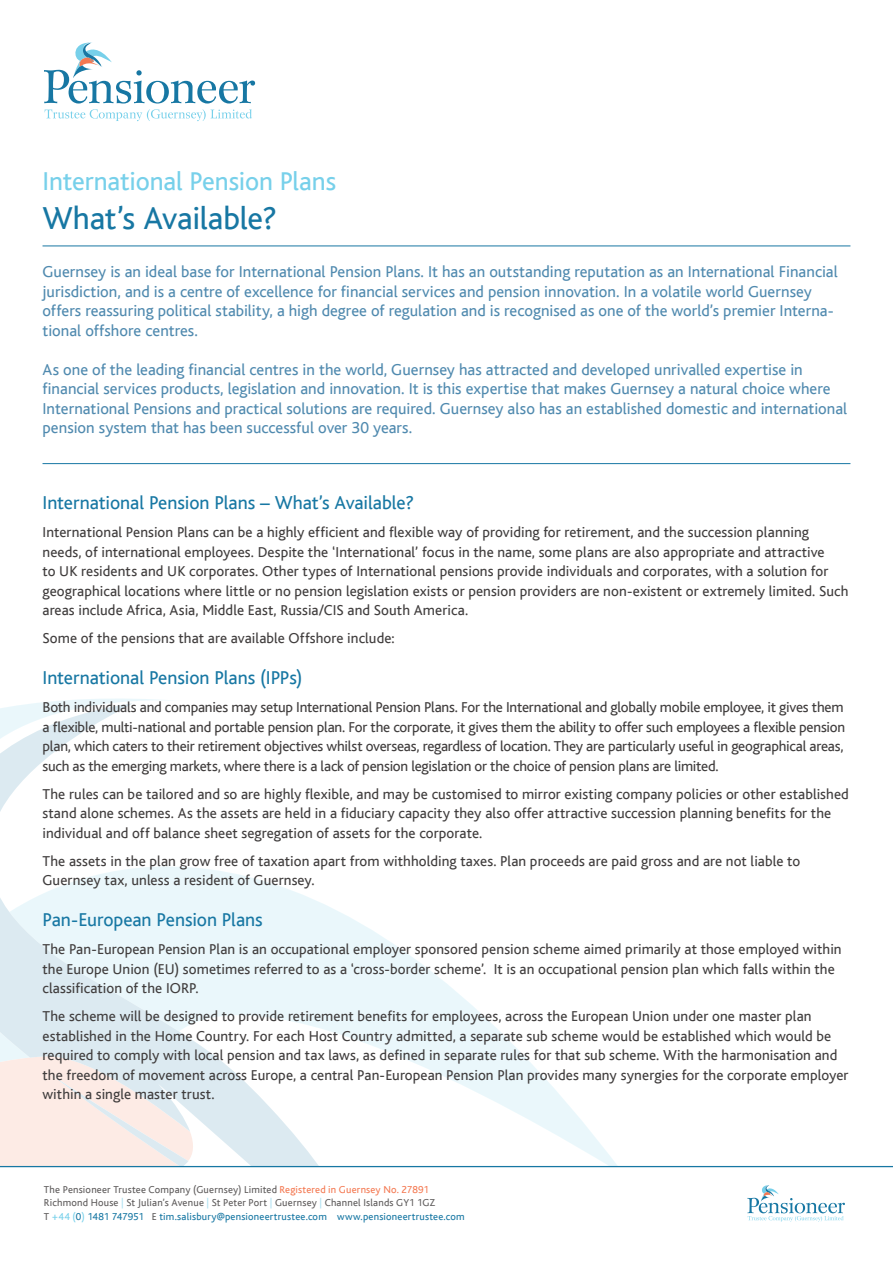
<style>
.page{position:relative;width:893px;height:1263px;background:#fff}
.page>*{position:absolute;margin:0;border:0;box-sizing:border-box;transform-origin:0 0}
.Main_Header{font:33px "Bliss";letter-spacing:-.005em;color:#1777a3}
.Initial_Header{font:27px "Bliss";letter-spacing:-.005em;color:#77d0ea}
.Body_Heading{font:19.5px "Bliss";letter-spacing:-.005em;color:#1777a3}
.Intro_Text{font:16.5px/19.5px "Bliss";color:#508aaf}
.Body_Text{font:15px/19.5px "Bliss";letter-spacing:.005em;color:#403d3d}
.t1{font:10.5px/13.5px "Bliss";letter-spacing:.02em;color:#5f5c5c}
.s1{color:#f47952}
.s2{color:#a9dff1}
.s3{color:#77d0ea}
.s4{color:#1777a3}
</style>
<div class="page">
<svg style="left:377px;top:933px;width:248px;height:233px"></svg>
<svg style="left:0;top:701px;width:377px;height:465px"></svg>
<svg style="left:0;top:1055px;width:331px;height:111px"></svg>
<svg style="left:44px;top:43px;width:211px;height:78px"></svg>
<hr style="left:0;top:1166px;width:893px;height:1px;background:#1777a3">
<svg style="left:747px;top:1185px;width:98px;height:36px"></svg>
<hr style="left:43px;top:246px;width:807px;height:1px;background:#1777a3">
<hr style="left:43px;top:463px;width:807px;height:1px;background:#1777a3">
<p class="Initial_Header" style="left:43px;top:166px;width:295px">International Pension Plans</p>
<p class="Main_Header" style="left:43px;top:200px;width:236px">What’s Available?</p>
<p class="Intro_Text" style="left:43px;top:263px;width:797px">Guernsey is an ideal base for International Pension Plans. It has an outstanding reputation as an International Financial jurisdiction, and is a centre of excellence for financial services and pension innovation. In a volatile world Guernsey offers reassuring political stability, a high degree of regulation and is recognised as one of the world’s premier Interna&shy;tional offshore centres.</p>
<p class="Intro_Text" style="left:43px;top:360px;width:806px">As one of the leading financial centres in the world, Guernsey has attracted and developed unrivalled expertise in financial services products, legislation and innovation. It is this expertise that makes Guernsey a natural choice where International Pensions and practical solutions are required. Guernsey also has an established domestic and international pension system that has been successful over 30 years.</p>
<p class="Body_Heading" style="left:43px;top:493px;width:373px">International Pension Plans – What’s Available?</p>
<p class="Body_Text" style="left:43px;top:523px;width:807px">International Pension Plans can be a highly efficient and flexible way of providing for retirement, and the succession planning needs, of international employees. Despite the ‘International’ focus in the name, some plans are also appropriate and attractive<br>to UK residents and UK corporates. Other types of International pensions provide individuals and corporates, with a solution for geographical locations where little or no pension legislation exists or pension providers are non-existent or extremely limited. Such areas include Africa, Asia, Middle East, Russia/CIS and South America.</p>
<p class="Body_Text" style="left:43px;top:629px;width:354px">Some of the pensions that are available Offshore include:</p>
<p class="Body_Heading" style="left:43px;top:668px;width:261px">International Pension Plans (IPPs)</p>
<p class="Body_Text" style="left:43px;top:698px;width:804px;text-align:justify">Both individuals and companies may setup International Pension Plans. For the International and globally mobile employee, it gives them a flexible, multi-national and portable pension plan. For the corporate, it gives them the ability to offer such employees a flexible pension plan, which caters to their retirement objectives whilst overseas, regardless of location. They are particularly useful in geographical areas, such as the emerging markets, where there is a lack of pension legislation or the choice of pension plans are limited.</p>
<p class="Body_Text" style="left:43px;top:784px;width:808px">The rules can be tailored and so are highly flexible, and may be customised to mirror existing company policies or other established stand alone schemes. As the assets are held in a fiduciary capacity they also offer attractive succession planning benefits for the individual and off balance sheet segregation of assets for the corporate.</p>
<p class="Body_Text" style="left:43px;top:851px;width:759px">The assets in the plan grow free of taxation apart from withholding taxes. Plan proceeds are paid gross and are not liable to<br>Guernsey tax, unless a resident of Guernsey.</p>
<p class="Body_Heading" style="left:43px;top:909px;width:222px">Pan-European Pension Plans</p>
<p class="Body_Text" style="left:43px;top:940px;width:801px">The Pan-European Pension Plan is an occupational employer sponsored pension scheme aimed primarily at those employed within the Europe Union (EU) sometimes referred to as a ‘cross-border scheme’. It is an occupational pension plan which falls within the classification of the IORP.</p>
<p class="Body_Text" style="left:43px;top:1007px;width:807px">The scheme will be designed to provide retirement benefits for employees, across the European Union under one master plan established in the Home Country. For each Host Country admitted, a separate sub scheme would be established which would be required to comply with local pension and tax laws, as defined in separate rules for that sub scheme. With the harmonisation and the freedom of movement across Europe, a central Pan-European Pension Plan provides many synergies for the corporate employer within a single master trust.</p>
<p class="t1" style="left:44px;top:1183px;width:422px">The Pensioneer Trustee Company (Guernsey) Limited <span class="s1">Registered in Guernsey No. 27891<br></span>Richmond House <span class="s2">|</span> St Julian’s Avenue <span class="s2">|</span> St Peter Port <span class="s2">|</span> Guernsey <span class="s2">|</span> Channel Islands GY1 1GZ<br>T <span class="s3">+44 (</span><span class="s4">0</span><span class="s3">)</span> <span class="s4">1481 747951</span> E <span class="s4">tim.salisbury@pensioneertrustee.com www.pensioneertrustee.com</span></p>
</div>
